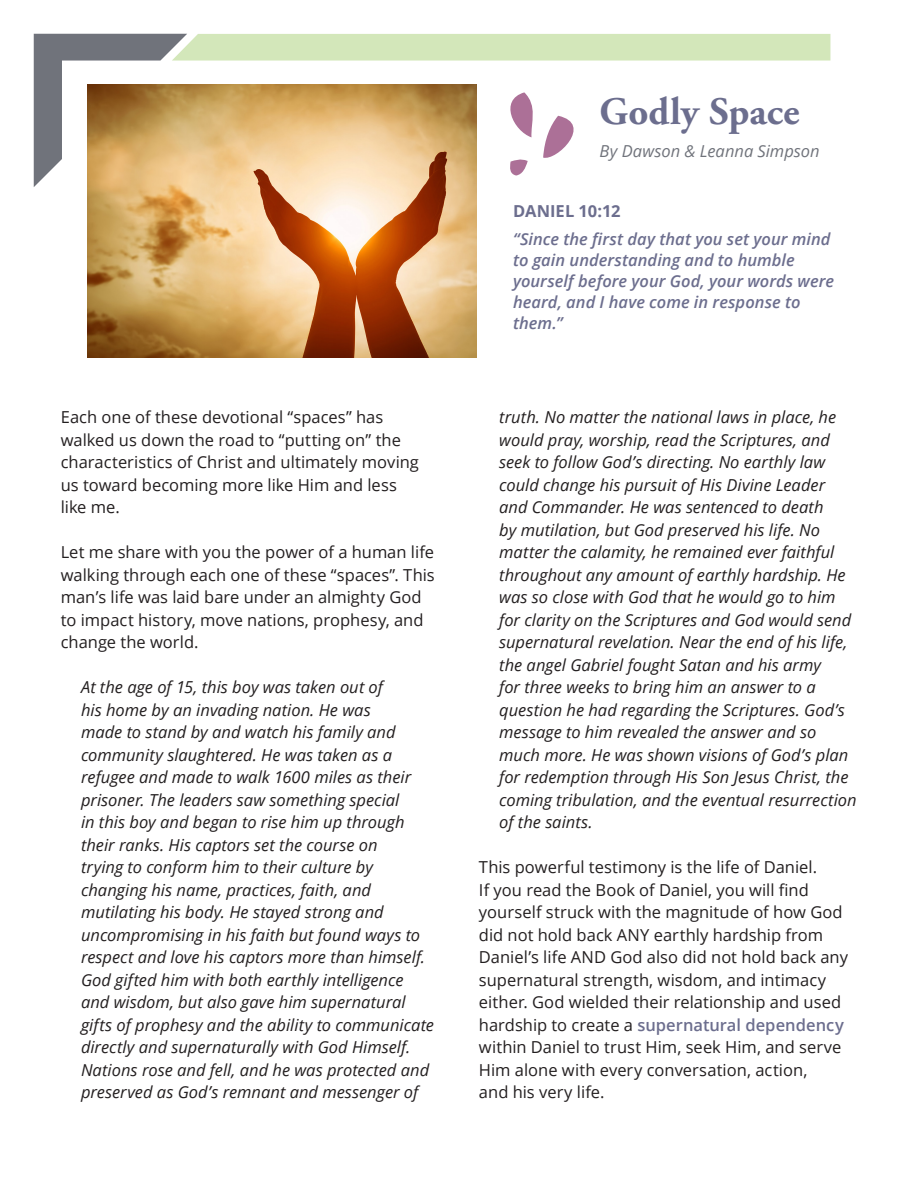
<style>
.page{position:relative;width:918px;height:1188px;background:#fff}
.page>*{position:absolute;margin:0;border:0;box-sizing:border-box;transform-origin:0 0}
.t1{font:700 38.85px "Adobe Garamond";color:#6c6e8e}
.t2{font:italic 16.5px/22.5px "Open Sans";color:#231f20}
.t3{font:16.5px/22.5px "Open Sans";color:#231f20}
.t4{font:italic 600 16.5px/21px "Open Sans";color:#6c6e8e}
.t5{font:italic 16.5px "Open Sans";color:#70737b}
.t6{font:700 16.5px "Open Sans";color:#6c6e8e}
.s1{font-weight:600;color:#6c6e8e}
</style>
<div class="page">
<img style="left:87px;top:187px;width:390px;height:170px">
<svg style="left:34px;top:34px;width:796px;height:153px"></svg>
<p class="t3" style="left:61px;top:405px;width:360px">Each one of these devotional “spaces” has walked us down the road to “putting on” the characteristics of Christ and ultimately moving us toward becoming more like Him and less like me.</p>
<p class="t3" style="left:61px;top:540px;width:376px">Let me share with you the power of a human life walking through each one of these “spaces”. This man’s life was laid bare under an almighty God to impact history, move nations, prophesy, and change the world.</p>
<p class="t2" style="left:81px;top:675px;width:355px">At the age of 15, this boy was taken out of<br>his home by an invading nation. He was<br>made to stand by and watch his family and community slaughtered. He was taken as a refugee and made to walk 1600 miles as their prisoner. The leaders saw something special<br>in this boy and began to rise him up through their ranks. His captors set the course on<br>trying to conform him to their culture by changing his name, practices, faith, and mutilating his body. He stayed strong and uncompromising in his faith but found ways to respect and love his captors more than himself.<br>God gifted him with both earthly intelligence and wisdom, but also gave him supernatural gifts of prophesy and the ability to communicate directly and supernaturally with God Himself.<br>Nations rose and fell, and he was protected and preserved as God’s remnant and messenger of</p>
<p class="t1" style="left:599px;top:90px;width:202px">Godly Space</p>
<p class="t5" style="left:599px;top:139px;width:222px">By Dawson &amp; Leanna Simpson</p>
<p class="t6" style="left:513px;top:199px;width:109px">DANIEL 10:12</p>
<p class="t4" style="left:513px;top:228px;width:323px">“Since the first day that you set your mind to gain understanding and to humble yourself before your God, your words were heard, and I have come in response to them.”</p>
<p class="t2" style="left:499px;top:405px;width:359px">truth. No matter the national laws in place, he would pray, worship, read the Scriptures, and seek to follow God’s directing. No earthly law could change his pursuit of His Divine Leader and Commander. He was sentenced to death<br>by mutilation, but God preserved his life. No matter the calamity, he remained ever faithful throughout any amount of earthly hardship. He was so close with God that he would go to him for clarity on the Scriptures and God would send supernatural revelation. Near the end of his life, the angel Gabriel fought Satan and his army<br>for three weeks to bring him an answer to a question he had regarding the Scriptures. God’s message to him revealed the answer and so much more. He was shown visions of God’s plan for redemption through His Son Jesus Christ, the coming tribulation, and the eventual resurrection of the saints.</p>
<p class="t3" style="left:479px;top:855px;width:371px">This powerful testimony is the life of Daniel.<br>If you read the Book of Daniel, you will find yourself struck with the magnitude of how God did not hold back ANY earthly hardship from Daniel’s life AND God also did not hold back any supernatural strength, wisdom, and intimacy either. God wielded their relationship and used hardship to create a <span class="s1">supernatural dependency </span>within Daniel to trust Him, seek Him, and serve Him alone with every conversation, action,<br>and his very life.</p>
</div>
